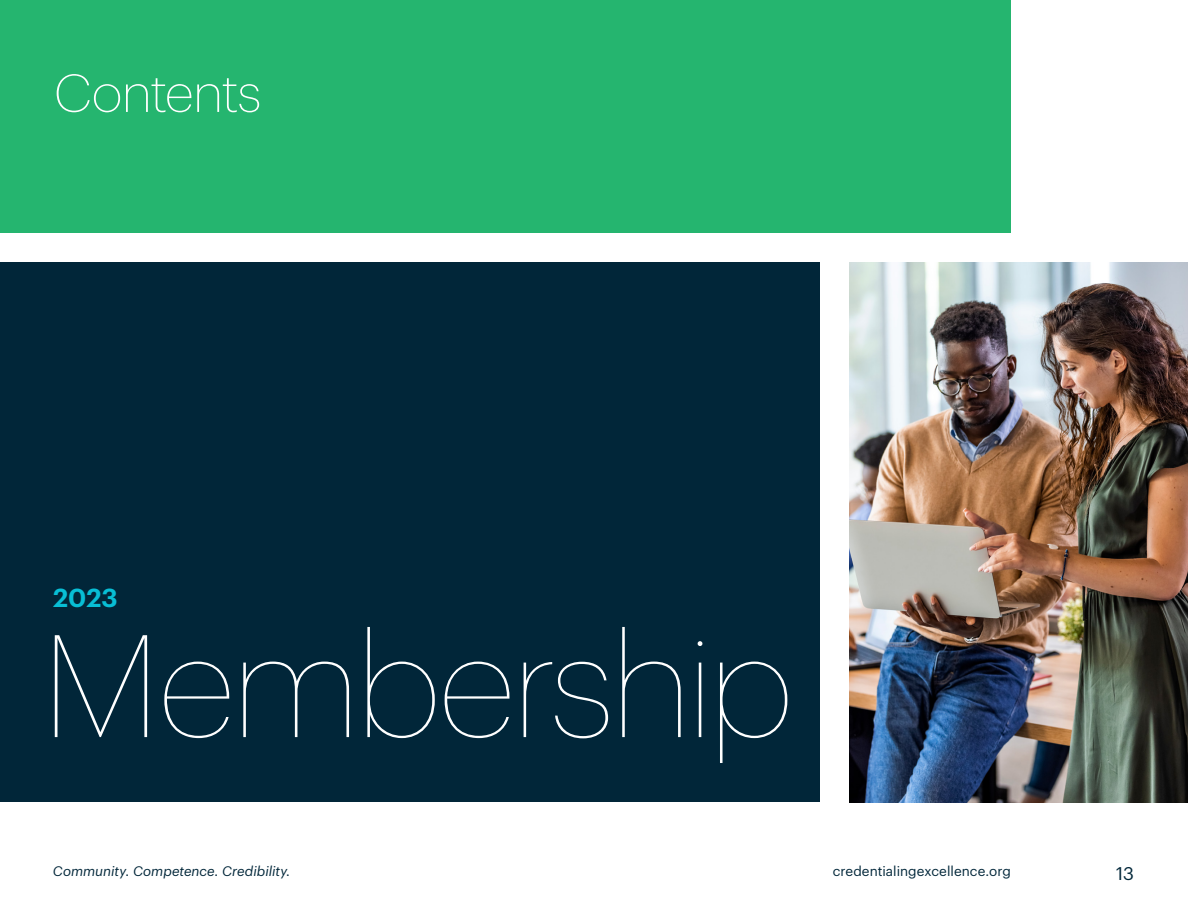
<style>
.page{position:relative;width:1188px;height:918px;background:#fff}
.page>*{position:absolute;margin:0;border:0;box-sizing:border-box;transform-origin:0 0}
.t1{font:100 142.5px "Graphik";letter-spacing:-.025em;color:#fff}
.t2{font:200 52.5px "Graphik";letter-spacing:-.025em;color:#fff}
.t3{font:600 25.5px "Graphik";color:#08bed5}
.t4{font:18px "Graphik";color:#012639}
.t5{font:italic 13.5px "Graphik";letter-spacing:.005em;color:#012639}
.t6{font:13.5px "Graphik";letter-spacing:.005em;color:#012639}
</style>
<div class="page">
<div style="left:0;top:262px;width:820px;height:540px;background:#012639"></div>
<div style="left:0;top:0;width:1011px;height:232px;background:#25b56f"></div>
<img style="left:850px;top:262px;width:338px;height:540px">
<h2 class="t2" style="left:54px;top:55px;width:209px">Contents</h2>
<h3 class="t3" style="left:53px;top:578px;width:66px">2023</h3>
<h1 class="t1" style="left:41px;top:585px;width:753px">Membership</h1>
<p class="t5" style="left:53px;top:861px;width:239px">Community. Competence. Credibility.</p>
<p class="t6" style="left:833px;top:861px;width:180px">credentialingexcellence.org</p>
<h3 class="t4" style="left:1116px;top:860px;width:19px">13</h3>
</div>
